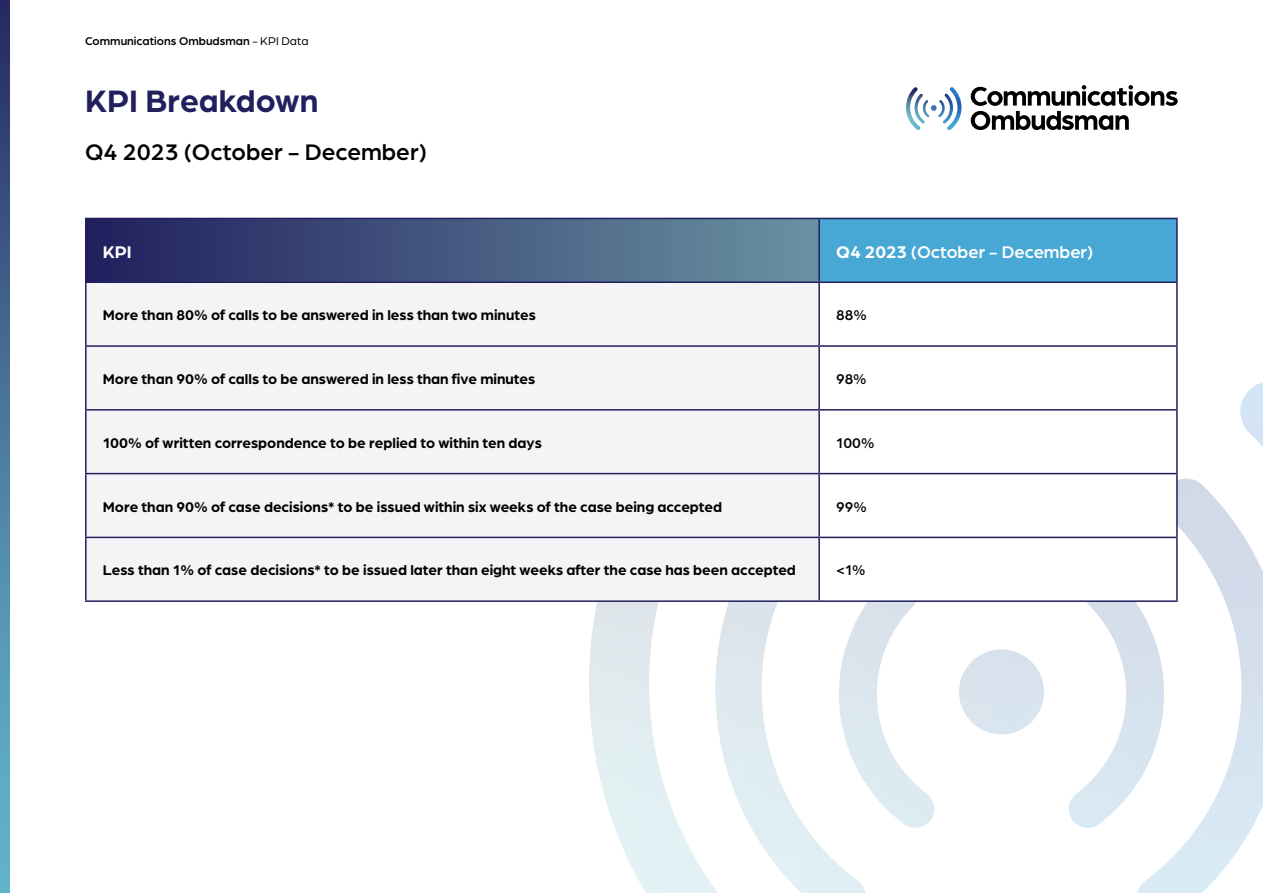
<style>
.page{position:relative;width:1263px;height:893px;background:#fff}
.page>*{position:absolute;margin:0;border:0;box-sizing:border-box;transform-origin:0 0}
.t1{font:700 33px "Arboria";color:#211f5e}
.t2{font:500 24px "Arboria";color:#000}
.t3{font:500 18px "Arboria";color:#fff}
.t4{font:700 18px "Arboria";color:#fff}
.t5{font:700 15px "Arboria";color:#000}
.t6{font:500 15px "Arboria";color:#000}
.t7{font:500 12px "Arboria";color:#000}
.s1{font-weight:400}
.s2{font-weight:700}
</style>
<div class="page">
<img style="left:589px;top:382px;width:674px;height:511px">
<svg style="left:971px;top:85px;width:207px;height:45px"></svg>
<svg style="left:906px;top:87px;width:55px;height:43px"></svg>
<div style="left:86px;top:218px;width:733px;height:64px;background:linear-gradient(to right,#211f5e,#6993a2)"></div>
<div style="left:819px;top:218px;width:358px;height:64px;background:#48a8d5"></div>
<div style="left:87px;top:283px;width:731px;height:317px;background:#f4f4f7"></div>
<svg style="left:820px;top:382px;width:356px;height:218px"></svg>
<hr style="left:85px;top:283px;width:2px;height:62px;background:#211f5e">
<hr style="left:818px;top:283px;width:2px;height:62px;background:#211f5e">
<hr style="left:1176px;top:283px;width:2px;height:62px;background:#211f5e">
<hr style="left:85px;top:345px;width:734px;height:2px;background:#211f5e">
<hr style="left:85px;top:347px;width:2px;height:62px;background:#211f5e">
<hr style="left:819px;top:345px;width:359px;height:2px;background:#211f5e">
<hr style="left:818px;top:347px;width:2px;height:62px;background:#211f5e">
<hr style="left:1176px;top:347px;width:2px;height:62px;background:#211f5e">
<hr style="left:85px;top:409px;width:734px;height:2px;background:#211f5e">
<hr style="left:85px;top:411px;width:2px;height:62px;background:#211f5e">
<hr style="left:819px;top:409px;width:359px;height:2px;background:#211f5e">
<hr style="left:818px;top:411px;width:2px;height:62px;background:#211f5e">
<hr style="left:1176px;top:411px;width:2px;height:62px;background:#211f5e">
<hr style="left:85px;top:473px;width:734px;height:1px;background:#211f5e">
<hr style="left:85px;top:474px;width:2px;height:63px;background:#211f5e">
<hr style="left:819px;top:473px;width:359px;height:1px;background:#211f5e">
<hr style="left:818px;top:474px;width:2px;height:63px;background:#211f5e">
<hr style="left:1176px;top:474px;width:2px;height:63px;background:#211f5e">
<hr style="left:85px;top:537px;width:734px;height:1px;background:#211f5e">
<hr style="left:85px;top:538px;width:2px;height:62px;background:#211f5e">
<hr style="left:819px;top:537px;width:359px;height:1px;background:#211f5e">
<hr style="left:818px;top:538px;width:2px;height:62px;background:#211f5e">
<hr style="left:1176px;top:538px;width:2px;height:62px;background:#211f5e">
<hr style="left:85px;top:600px;width:734px;height:2px;background:#211f5e">
<hr style="left:819px;top:600px;width:359px;height:2px;background:#211f5e">
<hr style="left:85px;top:218px;width:734px;height:1px;background:#211f5e">
<hr style="left:85px;top:219px;width:2px;height:62px;background:#211f5e">
<hr style="left:819px;top:218px;width:359px;height:1px;background:#211f5e">
<hr style="left:818px;top:219px;width:2px;height:62px;background:#211f5e">
<hr style="left:1176px;top:219px;width:2px;height:62px;background:#211f5e">
<hr style="left:85px;top:281px;width:734px;height:2px;background:#211f5e">
<hr style="left:819px;top:281px;width:359px;height:2px;background:#211f5e">
<img style="left:0;top:1px;width:9px;height:891px">
<p class="t7" style="left:85px;top:33px;width:225px">Communications Ombudsman <span class="s1">- KPI Data</span></p>
<h1 class="t1" style="left:85px;top:78px;width:235px">KPI Breakdown</h1>
<h2 class="t2" style="left:85px;top:136px;width:343px">Q4 2023 (October - December)</h2>
<p class="t4" style="left:103px;top:239px;width:30px">KPI</p>
<p class="t3" style="left:836px;top:240px;width:259px"><span class="s2">Q4 2023</span> (October - December)</p>
<p class="t5" style="left:103px;top:305px;width:435px">More than 80% of calls to be answered in less than two minutes</p>
<p class="t6" style="left:836px;top:305px;width:32px">88%</p>
<p class="t5" style="left:103px;top:369px;width:434px">More than 90% of calls to be answered in less than five minutes</p>
<p class="t6" style="left:836px;top:369px;width:32px">98%</p>
<p class="t5" style="left:103px;top:433px;width:440px">100% of written correspondence to be replied to within ten days</p>
<p class="t6" style="left:836px;top:433px;width:40px">100%</p>
<p class="t5" style="left:103px;top:496px;width:621px">More than 90% of case decisions* to be issued within six weeks of the case being accepted</p>
<p class="t6" style="left:836px;top:497px;width:32px">99%</p>
<p class="t5" style="left:103px;top:560px;width:695px">Less than 1% of case decisions* to be issued later than eight weeks after the case has been accepted</p>
<p class="t6" style="left:836px;top:560px;width:31px">&lt;1%</p>
</div>
